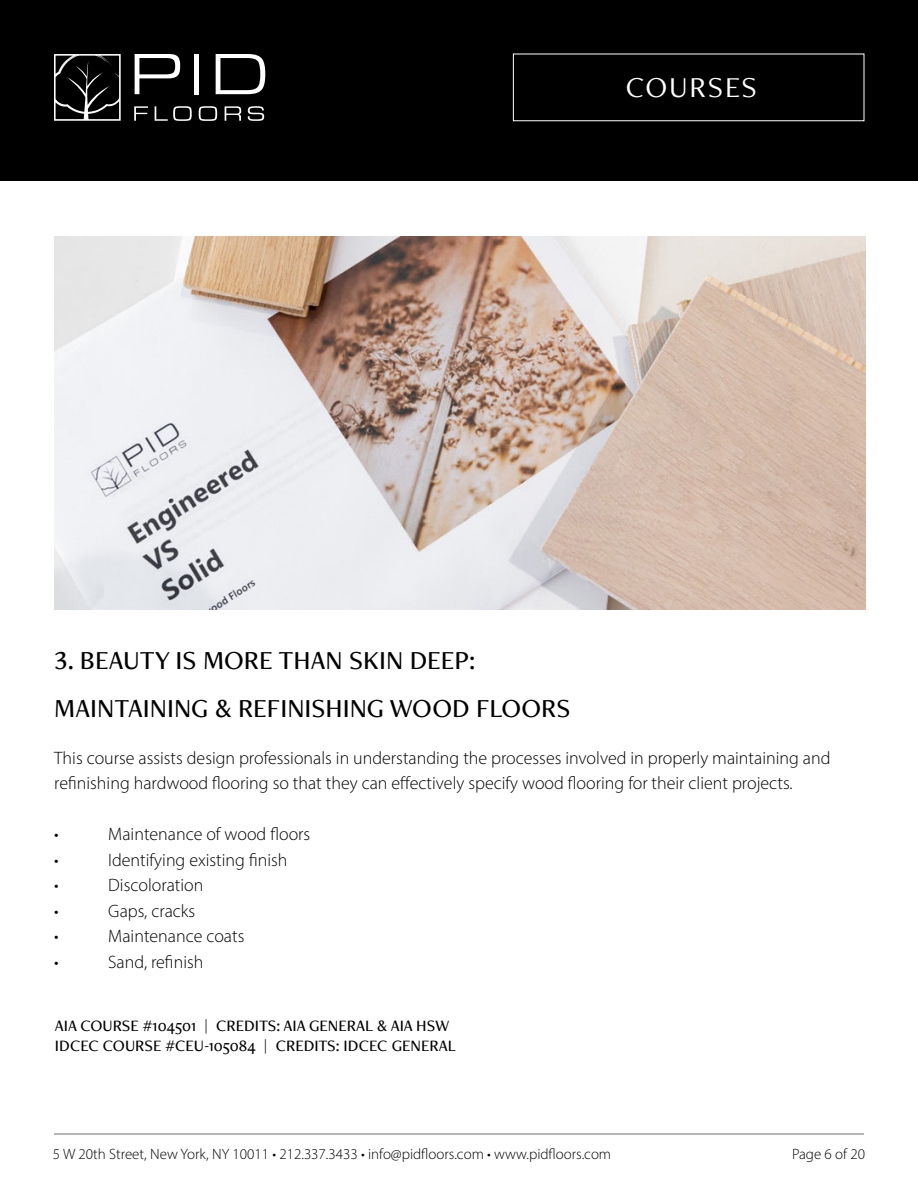
<style>
.page{position:relative;width:918px;height:1188px;background:#fff}
.page>*{position:absolute;margin:0;border:0;box-sizing:border-box;transform-origin:0 0}
.t1{font:30px "Freight Neo Pro";letter-spacing:.06em;color:#fff}
.t2{font:500 27px/48px "Freight Neo Pro";color:#000}
.t3{font:300 18px/25.5px "Myriad Pro";color:#000}
.t4{font:500 16.5px/19.8px "Freight Neo Pro";color:#000}
.t5{font:300 15px "Myriad Pro";color:#000}
</style>
<div class="page">
<hr style="left:54px;top:1134px;width:810px;height:1px;background:#6d6e71">
<div style="left:0;top:0;width:918px;height:181px;background:#000"></div>
<svg style="left:135px;top:54px;width:45px;height:40px"></svg>
<div style="left:194px;top:54px;width:5px;height:40px;background:#fff"></div>
<svg style="left:216px;top:54px;width:49px;height:40px"></svg>
<svg style="left:134px;top:106px;width:14px;height:15px"></svg>
<svg style="left:155px;top:106px;width:37px;height:15px"></svg>
<svg style="left:199px;top:106px;width:18px;height:15px"></svg>
<svg style="left:225px;top:106px;width:16px;height:15px"></svg>
<svg style="left:248px;top:106px;width:16px;height:15px"></svg>
<svg style="left:54px;top:54px;width:67px;height:67px"></svg>
<img style="left:54px;top:236px;width:811px;height:373px">
<h1 class="t1" style="left:626px;top:67px;width:133px">COURSES</h1>
<h2 class="t2" style="left:54px;top:635px;width:518px">3. BEAUTY IS MORE THAN SKIN DEEP:<br>MAINTAINING &amp; REFINISHING WOOD FLOORS</h2>
<p class="t3" style="left:54px;top:745px;width:778px">This course assists design professionals in understanding the processes involved in properly maintaining and refinishing hardwood flooring so that they can effectively specify wood flooring for their client projects.</p>
<p class="t3" style="left:54px;top:821px;width:6px">•</p>
<p class="t3" style="left:108px;top:821px;width:203px">Maintenance of wood floors</p>
<p class="t3" style="left:54px;top:847px;width:6px">•</p>
<p class="t3" style="left:108px;top:847px;width:181px">Identifying existing finish</p>
<p class="t3" style="left:54px;top:872px;width:6px">•</p>
<p class="t3" style="left:108px;top:872px;width:97px">Discoloration</p>
<p class="t3" style="left:54px;top:898px;width:6px">•</p>
<p class="t3" style="left:108px;top:898px;width:88px">Gaps, cracks</p>
<p class="t3" style="left:54px;top:923px;width:6px">•</p>
<p class="t3" style="left:108px;top:923px;width:138px">Maintenance coats</p>
<p class="t3" style="left:54px;top:949px;width:6px">•</p>
<p class="t3" style="left:108px;top:949px;width:97px">Sand, refinish</p>
<p class="t4" style="left:55px;top:1015px;width:403px">AIA COURSE #104501 | CREDITS: AIA GENERAL &amp; AIA HSW<br>IDCEC COURSE #CEU-105084 | CREDITS: IDCEC GENERAL</p>
<p class="t5" style="left:53px;top:1145px;width:560px">5 W 20th Street, New York, NY 10011 • 212.337.3433 • info@pidfloors.com • www.pidfloors.com</p>
<p class="t5" style="left:792px;top:1145px;width:75px">Page 6 of 20</p>
</div>
